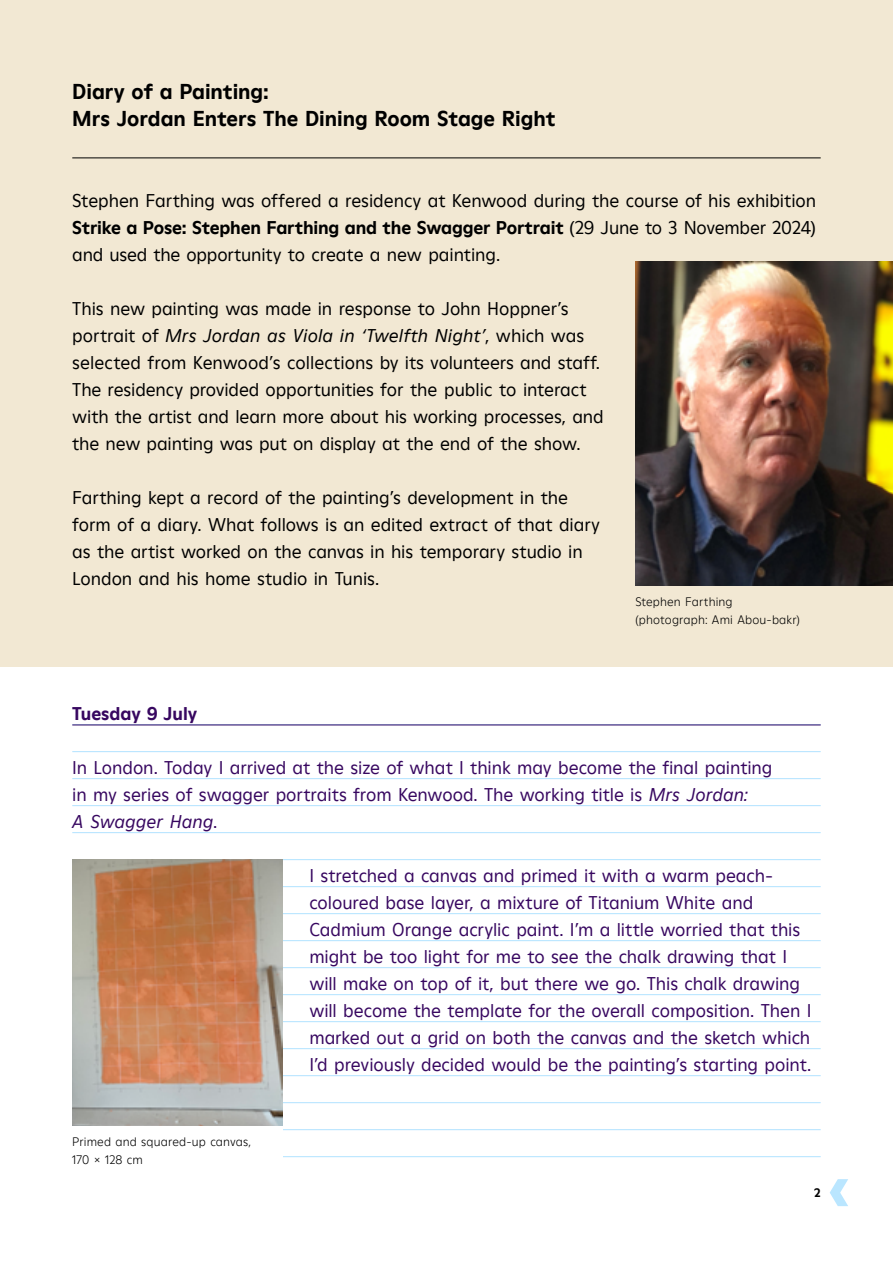
<style>
.page{position:relative;width:893px;height:1263px;background:#fff}
.page>*{position:absolute;margin:0;border:0;box-sizing:border-box;transform-origin:0 0}
.t1{font:700 21px/27px "Heritage Moderne TT";letter-spacing:-.005em;color:#000}
.Body_Regular_Black_1{font:18px/27px "Heritage Moderne TT";letter-spacing:-.005em;color:#000}
.Body_Regular_Purple{font:18px/27px "Heritage Moderne TT";letter-spacing:-.005em;color:#370760}
.Heading_Bold_Purple{font:18px/27px "Heritage Moderne TT";letter-spacing:-.005em;color:#370760}
.Heading_Bold_Purple-2{font:700 18px "Heritage Moderne TT";color:#370760}
.Image_Caption_8_12{font:300 12px/18px "Heritage Moderne TT";letter-spacing:.01em;color:#000}
.t2{font:700 12px "Heritage Moderne TT";color:#000}
.s1{font-weight:700}
.s2{font-style:italic}
</style>
<div class="page">
<svg style="left:830px;top:1179px;width:18px;height:27px"></svg>
<hr style="left:72px;top:724px;width:749px;height:1px;background:#bae6ff">
<hr style="left:72px;top:751px;width:749px;height:1px;background:#bae6ff">
<hr style="left:72px;top:778px;width:749px;height:1px;background:#bae6ff">
<hr style="left:72px;top:805px;width:749px;height:1px;background:#bae6ff">
<hr style="left:72px;top:832px;width:749px;height:1px;background:#bae6ff">
<hr style="left:72px;top:859px;width:749px;height:1px;background:#bae6ff">
<hr style="left:72px;top:886px;width:749px;height:1px;background:#bae6ff">
<hr style="left:72px;top:913px;width:749px;height:1px;background:#bae6ff">
<hr style="left:72px;top:940px;width:749px;height:1px;background:#bae6ff">
<hr style="left:72px;top:967px;width:749px;height:1px;background:#bae6ff">
<hr style="left:72px;top:994px;width:749px;height:1px;background:#bae6ff">
<hr style="left:72px;top:1021px;width:749px;height:1px;background:#bae6ff">
<hr style="left:72px;top:1048px;width:749px;height:1px;background:#bae6ff">
<hr style="left:72px;top:1075px;width:749px;height:1px;background:#bae6ff">
<hr style="left:72px;top:1102px;width:749px;height:1px;background:#bae6ff">
<hr style="left:72px;top:1129px;width:749px;height:1px;background:#bae6ff">
<hr style="left:72px;top:1156px;width:749px;height:1px;background:#bae6ff">
<div style="left:0;top:0;width:893px;height:666px;background:#f2e8d3"></div>
<hr style="left:72px;top:158px;width:749px;height:1px;background:#000">
<hr style="left:72px;top:725px;width:749px;height:1px;background:#370760">
<div style="left:72px;top:1107px;width:211px;height:66px;background:#fff"></div>
<img style="left:635px;top:261px;width:258px;height:324px">
<img style="left:72px;top:859px;width:210px;height:266px">
<p class="t1" style="left:72px;top:76px;width:485px">Diary of a Painting:<br>Mrs Jordan Enters The Dining Room Stage Right</p>
<p class="Body_Regular_Black_1" style="left:72px;top:186px;width:745px;text-align:justify">Stephen Farthing was offered a residency at Kenwood during the course of his exhibition <span class="s1">Strike a Pose: Stephen Farthing and the Swagger Portrait</span> (29 June to 3 November 2024) and used the opportunity to create a new painting.</p>
<p class="Body_Regular_Black_1" style="left:72px;top:294px;width:533px">This new painting was made in response to John Hoppner’s portrait of <span class="s2">Mrs Jordan as Viola in ‘Twelfth Night’</span>, which was selected from Kenwood’s collections by its volunteers and staff.<br>The residency provided opportunities for the public to interact with the artist and learn more about his working processes, and the new painting was put on display at the end of the show.</p>
<p class="Body_Regular_Black_1" style="left:72px;top:483px;width:529px">Farthing kept a record of the painting’s development in the form of a diary. What follows is an edited extract of that diary as the artist worked on the canvas in his temporary studio in London and his home studio in Tunis.</p>
<p class="Image_Caption_8_12" style="left:635px;top:591px;width:166px">Stephen Farthing (photograph: Ami Abou-bakr)</p>
<p class="Heading_Bold_Purple-2" style="left:72px;top:701px;width:126px">Tuesday 9 July</p>
<p class="Heading_Bold_Purple" style="left:72px;top:753px;width:702px">In London. Today I arrived at the size of what I think may become the final painting in my series of swagger portraits from Kenwood. The working title is <span class="s2">Mrs Jordan:<br>A Swagger Hang</span>.</p>
<p class="Body_Regular_Purple" style="left:309px;top:861px;width:504px">I stretched a canvas and primed it with a warm peach&shy;coloured base layer, a mixture of Titanium White and Cadmium Orange acrylic paint. I’m a little worried that this might be too light for me to see the chalk drawing that I will make on top of it, but there we go. This chalk drawing will become the template for the overall composition. Then I marked out a grid on both the canvas and the sketch which I’d previously decided would be the painting’s starting point.</p>
<p class="Image_Caption_8_12" style="left:72px;top:1132px;width:180px">Primed and squared-up canvas,<br>170 × 128 cm</p>
<p class="t2" style="left:814px;top:1184px;width:8px">2</p>
</div>
